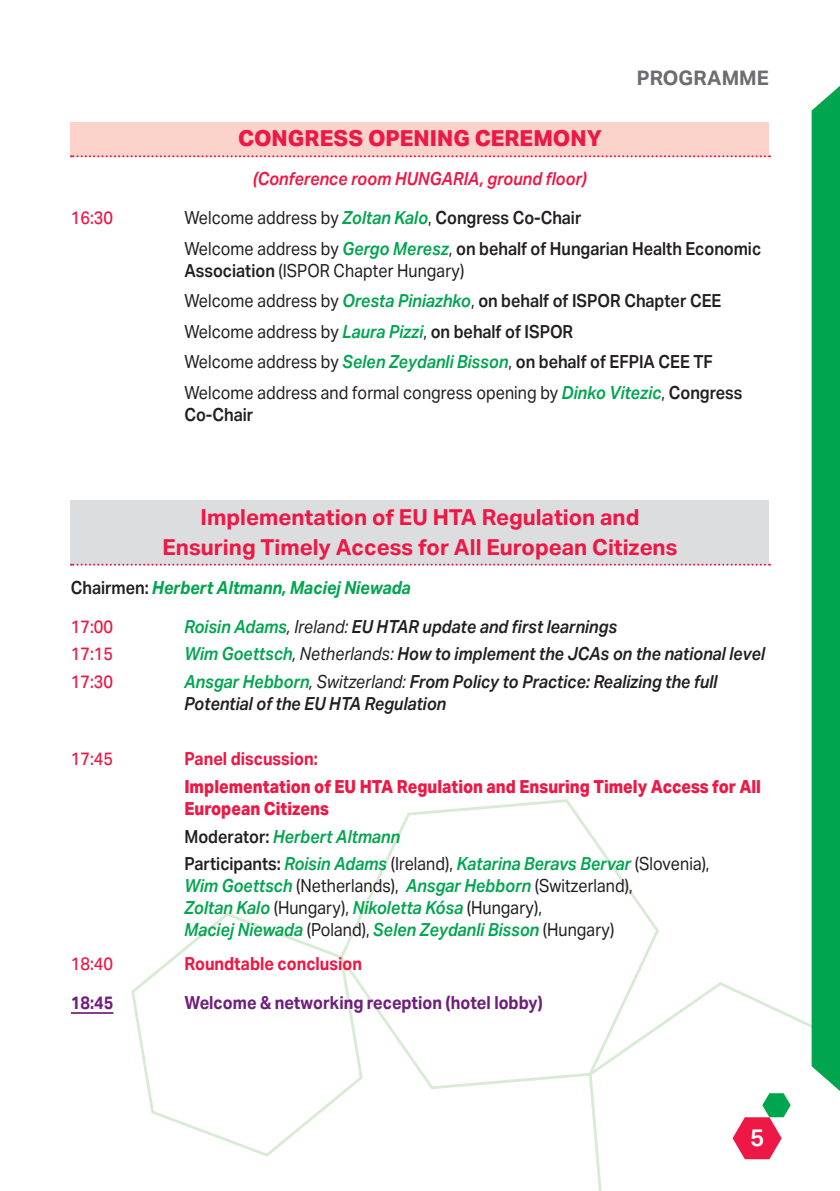
<style>
.page{position:relative;width:840px;height:1191px;background:#fff}
.page>*{position:absolute;margin:0;border:0;box-sizing:border-box;transform-origin:0 0}
.t1{font:600 24px "Aktiv Grotesk";color:#fff}
.dani{font:700 22px/30px "Aktiv Grotesk";color:#ed1845;text-align:center}
.dani-2{font:800 22px "Aktiv Grotesk";color:#ed1845}
.t2{font:700 20px "Aktiv Grotesk";color:#6c6d70}
.txt_1{font:italic 600 18px/22px "Aktiv Grotesk";color:#00a54f;scale:.9 1}
._20_20{font:600 18px/22px "Aktiv Grotesk";color:#231f20;scale:.9 1}
.txt_1-2{font:italic 600 18px/22px "Aktiv Grotesk";color:#231f20;scale:.9 1}
._20_20-2{font:18px/22px "Aktiv Grotesk";color:#231f20;scale:.9 1}
.txt_1-3{font:800 18px/22px "Aktiv Grotesk";color:#ed1845;scale:.9 1}
.txt_1-4{font:700 18px "Aktiv Grotesk";color:#701e7d;scale:.9 1}
.txt_1-5{font:italic 700 18px "Aktiv Grotesk";color:#00a54f;scale:.9 1}
._20_20-3{font:italic 600 18px "Aktiv Grotesk";color:#ed1845;scale:.9 1}
.txt_1-6{font:700 18px "Aktiv Grotesk";color:#ed1845;scale:.9 1}
.txt_1-7{font:500 18px "Aktiv Grotesk";color:#ed1845;scale:.9 1}
._20_20-4{font:500 18px "Aktiv Grotesk";color:#ed1845;scale:.9 1}
.s1{font-weight:600;font-style:italic;color:#00a54f}
.s2{font-weight:600}
.s3{font-weight:400}
.s4{font-style:italic;color:#00a54f}
.s5{font-weight:600;font-style:normal;color:#231f20}
.s6{color:#00a54f}
.s7{font-style:normal;color:#231f20}
.s8{font-weight:400;font-style:normal;color:#231f20}
</style>
<div class="page">
<svg style="left:362px;top:799px;width:297px;height:290px"></svg>
<svg style="left:587px;top:979px;width:224px;height:212px"></svg>
<svg style="left:131px;top:910px;width:233px;height:247px"></svg>
<svg style="left:811px;top:86px;width:28px;height:1004px;background:#2db46e"></svg>
<svg style="left:732px;top:1093px;width:58px;height:66px"></svg>
<div style="left:71px;top:122px;width:697px;height:34px;background:#fbd3ca"></div>
<svg style="left:71px;top:155px;width:698px;height:2px"></svg>
<div style="left:71px;top:500px;width:697px;height:65px;background:#dcdddf"></div>
<svg style="left:71px;top:564px;width:698px;height:2px"></svg>
<hr style="left:71px;top:1012px;width:42px;height:1px;background:#701e7d">
<p class="dani-2" style="left:238px;top:126px;width:365px">CONGRESS OPENING CEREMONY</p>
<p class="_20_20-3" style="left:253px;top:168px;width:372px">(Conference room HUNGARIA, ground floor)</p>
<p class="t2" style="left:636px;top:66px;width:133px">PROGRAMME</p>
<p class="_20_20-4" style="left:71px;top:207px;width:48px">16:30</p>
<p class="_20_20-2" style="left:184px;top:207px;width:442px">Welcome address by <span class="s1">Zoltan Kalo</span>, <span class="s2">Congress Co-Chair</span></p>
<p class="_20_20" style="left:184px;top:237px;width:642px"><span class="s3">Welcome address by</span> <span class="s4">Gergo Meresz</span><span class="s3">,</span> on behalf of Hungarian Health Economic<br>Association <span class="s3">(ISPOR Chapter Hungary)</span></p>
<p class="_20_20" style="left:184px;top:290px;width:597px"><span class="s3">Welcome address by</span> <span class="s4">Oresta Piniazhko</span><span class="s3">,</span> on behalf of ISPOR Chapter CEE</p>
<p class="_20_20-2" style="left:184px;top:320px;width:433px">Welcome address by <span class="s1">Laura Pizzi</span>, <span class="s2">on behalf of ISPOR</span></p>
<p class="_20_20" style="left:184px;top:351px;width:588px"><span class="s3">Welcome address by</span> <span class="s4">Selen Zeydanli Bisson</span><span class="s3">,</span> on behalf of EFPIA CEE TF</p>
<p class="_20_20-2" style="left:184px;top:381px;width:621px">Welcome address and formal congress opening by <span class="s1">Dinko Vitezic</span>, <span class="s2">Congress<br>Co-Chair</span></p>
<p class="dani" style="left:162px;top:502px;width:516px">Implementation of EU HTA Regulation and<br>Ensuring Timely Access for All European Citizens</p>
<p class="txt_1-5" style="left:71px;top:577px;width:379px"><span class="s5">Chairmen:</span> Herbert Altmann, Maciej Niewada</p>
<p class="txt_1-7" style="left:71px;top:616px;width:48px">17:00</p>
<p class="txt_1-2" style="left:184px;top:615px;width:482px"><span class="s6">Roisin Adams</span><span class="s3">, Ireland:</span> EU HTAR update and first learnings</p>
<p class="txt_1-7" style="left:71px;top:643px;width:48px">17:15</p>
<p class="txt_1-2" style="left:184px;top:643px;width:646px"><span class="s6">Wim Goettsch</span><span class="s3">, Netherlands:</span> How to implement the JCAs on the national level</p>
<p class="txt_1-7" style="left:71px;top:671px;width:48px">17:30</p>
<p class="txt_1-2" style="left:184px;top:670px;width:593px"><span class="s6">Ansgar Hebborn</span><span class="s3">, Switzerland:</span> From Policy to Practice: Realizing the full<br>Potential of the EU HTA Regulation</p>
<p class="txt_1-7" style="left:71px;top:748px;width:48px">17:45</p>
<p class="txt_1-6" style="left:184px;top:748px;width:150px">Panel discussion:</p>
<p class="txt_1-3" style="left:184px;top:775px;width:641px">Implementation of EU HTA Regulation and Ensuring Timely Access for All<br>European Citizens</p>
<p class="txt_1" style="left:184px;top:825px;width:241px"><span class="s7">Moderator:</span> Herbert Altmann</p>
<p class="txt_1" style="left:184px;top:853px;width:584px"><span class="s7">Participants:</span> Roisin Adams <span class="s8">(Ireland),</span> Katarina Beravs Bervar <span class="s8">(Slovenia), </span>Wim Goettsch <span class="s8">(Netherlands),</span> Ansgar Hebborn <span class="s8">(Switzerland),<br></span>Zoltan Kalo <span class="s8">(Hungary),</span> Nikoletta Kósa <span class="s8">(Hungary),<br></span>Maciej Niewada <span class="s8">(Poland),</span> Selen Zeydanli Bisson <span class="s8">(Hungary)</span></p>
<p class="txt_1-7" style="left:71px;top:953px;width:48px">18:40</p>
<p class="txt_1-6" style="left:184px;top:953px;width:199px">Roundtable conclusion</p>
<p class="txt_1-4" style="left:71px;top:992px;width:49px">18:45</p>
<p class="txt_1-4" style="left:184px;top:992px;width:399px">Welcome &amp; networking reception (hotel lobby)</p>
<h1 class="t1" style="left:749px;top:1123px;width:16px">5</h1>
</div>
